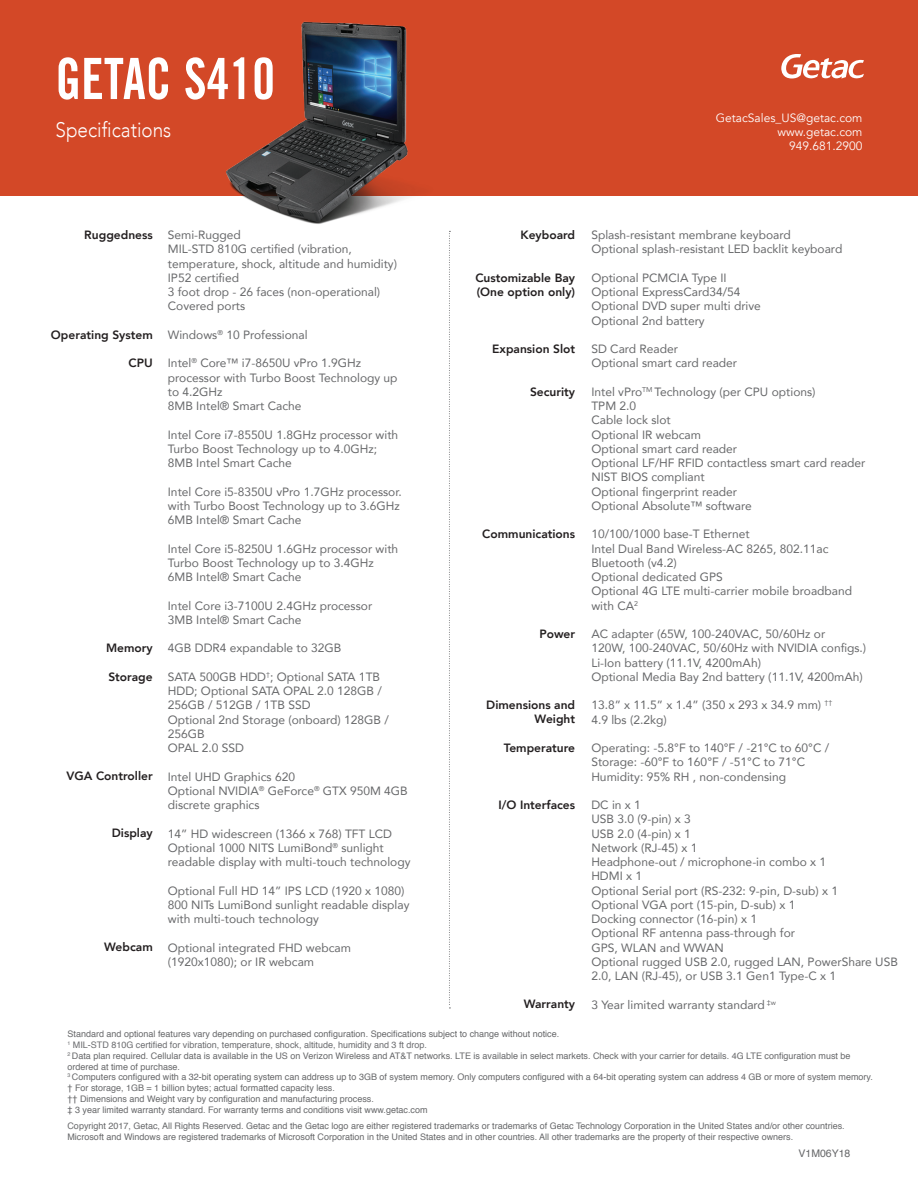
<style>
.page{position:relative;width:918px;height:1188px;background:#fff}
.page>*{position:absolute;margin:0;border:0;box-sizing:border-box;transform-origin:0 0}
.t1{font:57px "Trade Gothic Bold Cond Twenty";color:#fff;scale:.9 1}
.t2{font:300 21px "Avenir";color:#fff;scale:.9 1}
.t3{font:12px/14.2px "Avenir";color:#67686a}
.t4{font:800 12px/14.2px "Avenir";color:#231f20}
.t5{font:12px/14.4px "Avenir";color:#fff;text-align:right}
.t6{font:10.5px "Helvetica";color:#67686a}
.t7{font:9px/10.8px "Helvetica";color:#67686a}
.s1{color:#6c6d70}
</style>
<div class="page">
<div style="left:0;top:0;width:918px;height:195px;background:#d34827"></div>
<svg style="left:781px;top:54px;width:83px;height:25px"></svg>
<svg style="left:449px;top:258px;width:1px;height:751px"></svg>
<img style="left:200px;top:21px;width:255px;height:237px">
<h1 class="t1" style="left:56px;top:44px;width:245px">GETAC S410</h1>
<h2 class="t2" style="left:56px;top:117px;width:130px">Specifications</h2>
<p class="t5" style="left:716px;top:110px;width:148px">GetacSales_US@getac.com www.getac.com<br>949.681.2900</p>
<p class="t4" style="left:84px;top:228px;width:70px">Ruggedness</p>
<p class="t4" style="left:520px;top:228px;width:56px">Keyboard</p>
<p class="t4" style="left:475px;top:270px;width:101px">Customizable Bay (One option only)</p>
<p class="t3" style="left:168px;top:228px;width:231px">Semi-Rugged<br>MIL-STD 810G certified (vibration, temperature, shock, altitude and humidity)<br>IP52 certified<br>3 foot drop - 26 faces (non-operational)<br>Covered ports</p>
<p class="t3" style="left:168px;top:327px;width:141px">Windows<sup>®</sup> 10 Professional</p>
<p class="t3" style="left:168px;top:356px;width:231px">Intel<sup>®</sup> Core™ i7-8650U vPro 1.9GHz processor with Turbo Boost Technology up to 4.2GHz<br>8MB Intel® Smart Cache</p>
<p class="t3" style="left:168px;top:427px;width:232px">Intel Core i7-8550U 1.8GHz processor with<br>Turbo Boost Technology up to 4.0GHz;<br>8MB Intel Smart Cache</p>
<p class="t3" style="left:168px;top:484px;width:235px">Intel Core i5-8350U vPro 1.7GHz processor. with Turbo Boost Technology up to 3.6GHz<br>6MB Intel® Smart Cache</p>
<p class="t3" style="left:168px;top:541px;width:232px">Intel Core i5-8250U 1.6GHz processor with<br>Turbo Boost Technology up to 3.4GHz<br>6MB Intel® Smart Cache</p>
<p class="t3" style="left:168px;top:598px;width:206px">Intel Core i3-7100U 2.4GHz processor<br>3MB Intel® Smart Cache</p>
<p class="t3" style="left:168px;top:641px;width:175px">4GB DDR4 expandable to 32GB</p>
<p class="t3" style="left:168px;top:669px;width:223px">SATA 500GB HDD<sup>†</sup>; Optional SATA 1TB<br>HDD; Optional SATA OPAL 2.0 128GB /<br>256GB / 512GB / 1TB SSD<br>Optional 2nd Storage (onboard) 128GB /<br>256GB<br>OPAL 2.0 SSD</p>
<p class="t3" style="left:168px;top:769px;width:242px">Intel UHD Graphics 620<br>Optional NVIDIA<sup>®</sup> GeForce<sup>®</sup> GTX 950M 4GB discrete graphics</p>
<p class="t3" style="left:168px;top:826px;width:244px">14” HD widescreen (1366 x 768) TFT LCD<br>Optional 1000 NITS LumiBond<sup>®</sup> sunlight readable display with multi-touch technology</p>
<p class="t3" style="left:168px;top:883px;width:243px">Optional Full HD 14” IPS LCD (1920 x 1080)<br>800 NITs LumiBond sunlight readable display with multi-touch technology</p>
<p class="t3" style="left:168px;top:940px;width:185px">Optional integrated FHD webcam (1920x1080); or IR webcam</p>
<p class="t3" style="left:591px;top:228px;width:253px">Splash-resistant membrane keyboard<br>Optional splash-resistant LED backlit keyboard</p>
<p class="t3" style="left:591px;top:270px;width:171px">Optional PCMCIA Type II<br>Optional ExpressCard34/54<br>Optional DVD super multi drive<br>Optional 2nd battery</p>
<p class="t3" style="left:591px;top:342px;width:147px">SD Card Reader<br>Optional smart card reader</p>
<p class="t3" style="left:591px;top:384px;width:276px">Intel vPro<sup>TM</sup> Technology (per CPU options)<br>TPM 2.0<br>Cable lock slot<br>Optional IR webcam<br>Optional smart card reader<br>Optional LF/HF RFID contactless smart card reader<br>NIST BIOS compliant<br>Optional fingerprint reader<br>Optional Absolute™ software</p>
<p class="t3" style="left:591px;top:527px;width:262px">10/100/1000 base-T Ethernet<br>Intel Dual Band Wireless-AC 8265, 802.11ac<br>Bluetooth (v4.2)<br>Optional dedicated GPS<br>Optional 4G LTE multi-carrier mobile broadband with CA<sup>2</sup></p>
<p class="t3" style="left:591px;top:627px;width:276px">AC adapter (65W, 100-240VAC, 50/60Hz or<br>120W, 100-240VAC, 50/60Hz with NVIDIA configs.)<br>Li-Ion battery (11.1V, 4200mAh)<br>Optional Media Bay 2nd battery (11.1V, 4200mAh)</p>
<p class="t3" style="left:591px;top:698px;width:243px">13.8” x 11.5” x 1.4” (350 x 293 x 34.9 mm) <sup>††<br></sup>4.9 lbs (2.2kg)</p>
<p class="t3" style="left:591px;top:741px;width:240px">Operating: -5.8°F to 140°F / -21°C to 60°C /<br>Storage: -60°F to 160°F / -51°C to 71°C<br>Humidity: 95% RH , non-condensing</p>
<p class="t3" style="left:591px;top:798px;width:308px">DC in x 1<br>USB 3.0 (9-pin) x 3<br>USB 2.0 (4-pin) x 1<br>Network (RJ-45) x 1<br>Headphone-out / microphone-in combo x 1<br>HDMI x 1<br>Optional Serial port (RS-232: 9-pin, D-sub) x 1<br>Optional VGA port (15-pin, D-sub) x 1<br>Docking connector (16-pin) x 1<br>Optional RF antenna pass-through for<br>GPS, WLAN and WWAN<br>Optional rugged USB 2.0, rugged LAN, PowerShare USB<br>2.0, LAN (RJ-45), or USB 3.1 Gen1 Type-C x 1</p>
<p class="t3" style="left:591px;top:997px;width:186px">3 Year limited warranty standard <sup>‡w</sup></p>
<p class="t4" style="left:51px;top:327px;width:103px">Operating System</p>
<p class="t4" style="left:129px;top:356px;width:26px">CPU</p>
<p class="t4" style="left:492px;top:342px;width:84px">Expansion Slot</p>
<p class="t4" style="left:530px;top:384px;width:47px">Security</p>
<p class="t4" style="left:482px;top:527px;width:94px">Communications</p>
<p class="t4" style="left:539px;top:627px;width:37px">Power</p>
<p class="t4" style="left:106px;top:641px;width:48px">Memory</p>
<p class="t4" style="left:108px;top:669px;width:46px">Storage</p>
<p class="t4" style="left:486px;top:698px;width:90px;text-align:right">Dimensions and<br>Weight</p>
<p class="t4" style="left:504px;top:741px;width:73px">Temperature</p>
<p class="t4" style="left:67px;top:769px;width:88px">VGA Controller</p>
<p class="t4" style="left:498px;top:798px;width:78px">I/O Interfaces</p>
<p class="t4" style="left:112px;top:826px;width:42px">Display</p>
<p class="t4" style="left:104px;top:940px;width:50px">Webcam</p>
<p class="t4" style="left:524px;top:997px;width:53px">Warranty</p>
<p class="t7" style="left:68px;top:1029px;width:807px">Standard and optional features vary depending on purchased configuration. Specifications subject to change without notice.<br><sup>1</sup> <span class="s1">MIL-STD 810G certified for vibration, temperature, shock, altitude, humidity and 3 ft drop.<br></span><sup>2</sup> Data plan required. Cellular data is available in the US on Verizon Wireless and AT&amp;T networks. LTE is available in select markets. Check with your carrier for details. 4G LTE configuration must be ordered at time of purchase.<br><sup>3</sup> Computers configured with a 32-bit operating system can address up to 3GB of system memory. Only computers configured with a 64-bit operating system can address 4 GB or more of system memory. † For storage, 1GB = 1 billion bytes; actual formatted capacity less.<br>†† Dimensions and Weight vary by configuration and manufacturing process.<br>‡ 3 year limited warranty standard. For warranty terms and conditions visit www.getac.com</p>
<p class="t7" style="left:68px;top:1121px;width:779px">Copyright 2017, Getac, All Rights Reserved. Getac and the Getac logo are either registered trademarks or trademarks of Getac Technology Corporation in the United States and/or other countries.<br>Microsoft and Windows are registered trademarks of Microsoft Corporation in the United States and in other countries. All other trademarks are the property of their respective owners.</p>
<p class="t6" style="left:799px;top:1146px;width:53px">V1M06Y18</p>
</div>
